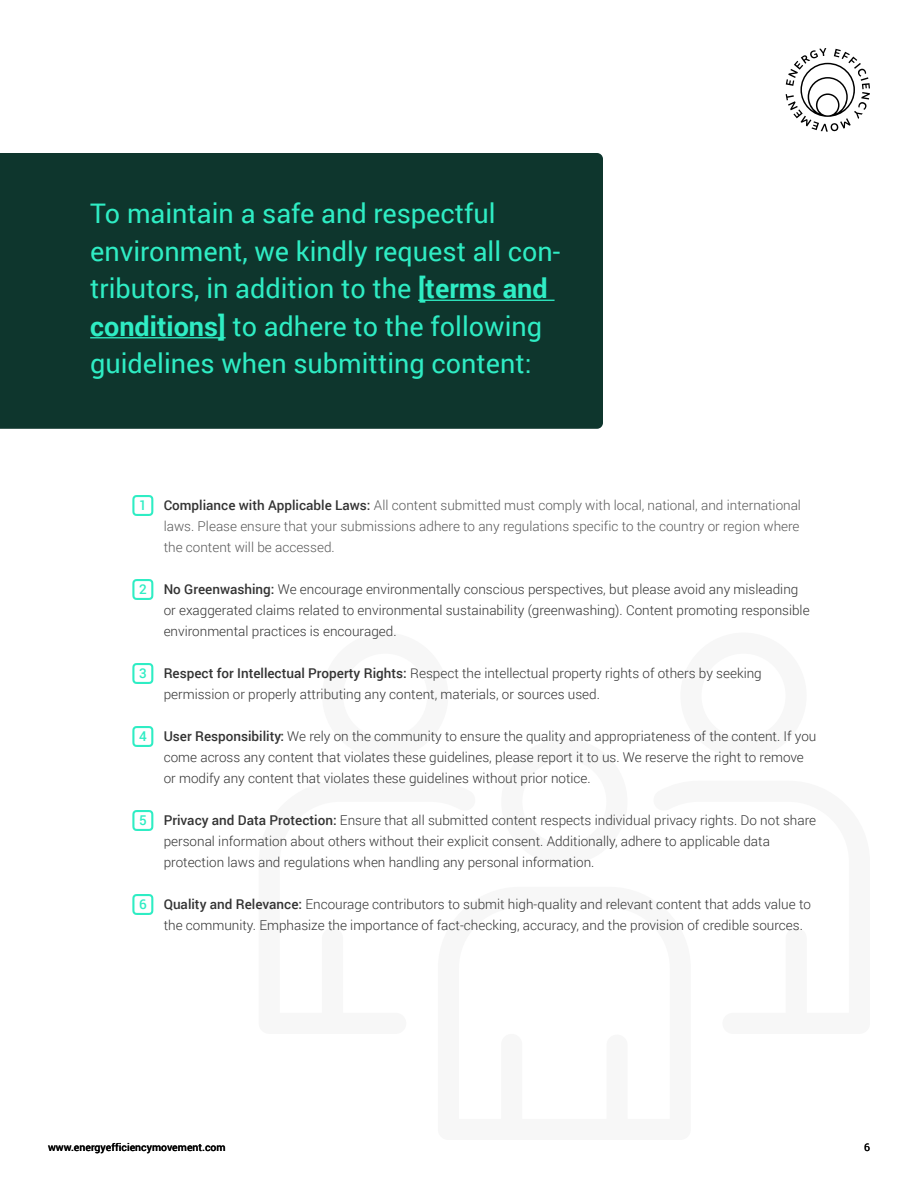
<style>
.page{position:relative;width:918px;height:1188px;background:#fff}
.page>*{position:absolute;margin:0;border:0;box-sizing:border-box;transform-origin:0 0}
.t1{font:27px/37.5px "Roboto";color:#2fedc4}
.t2{font:300 13.5px/21px "Roboto";color:#333}
.t3{font:300 13.5px/21px "Roboto";color:#595959;text-align:justify}
.t4{font:500 13.5px "Roboto";color:#2fedc4}
.t5{font:500 10.5px "Roboto";color:#000}
.t6{font:10.5px "Roboto";color:#000}
.s1{font-weight:700}
.s2{font-weight:500;color:#333}
.s3{font-weight:500}
</style>
<div class="page">
<svg style="left:786px;top:48px;width:84px;height:84px"></svg>
<div style="left:0;top:153px;width:603px;height:276px;background:#0e362d"></div>
<div style="left:786px;top:928px;width:21px;height:102px;background:#f7f7f7;border-radius:11px"></div>
<div style="left:501px;top:1034px;width:21px;height:102px;background:#f7f7f7;border-radius:11px"></div>
<div style="left:607px;top:1035px;width:21px;height:100px;background:#f7f7f7;border-radius:11px"></div>
<div style="left:322px;top:928px;width:21px;height:102px;background:#f7f7f7;border-radius:11px"></div>
<svg style="left:132px;top:495px;width:21px;height:21px"></svg>
<svg style="left:132px;top:579px;width:21px;height:21px"></svg>
<svg style="left:132px;top:663px;width:21px;height:21px"></svg>
<svg style="left:132px;top:726px;width:21px;height:21px"></svg>
<svg style="left:132px;top:810px;width:21px;height:21px"></svg>
<svg style="left:132px;top:894px;width:21px;height:21px"></svg>
<hr style="left:418px;top:300px;width:137px;height:1px;background:#2fedc4">
<hr style="left:90px;top:337px;width:136px;height:1px;background:#2fedc4">
<h1 class="t1" style="left:90px;top:194px;width:472px">To maintain a safe and respectful environment, we kindly request all con&shy;tributors, in addition to the <span class="s1">[terms and conditions]</span> to adhere to the following guidelines when submitting content:</h1>
<p class="t4" style="left:139px;top:496px;width:9px">1</p>
<p class="t4" style="left:139px;top:580px;width:9px">2</p>
<p class="t4" style="left:139px;top:664px;width:9px">3</p>
<p class="t4" style="left:139px;top:727px;width:9px">4</p>
<p class="t4" style="left:139px;top:811px;width:9px">5</p>
<p class="t4" style="left:139px;top:895px;width:9px">6</p>
<p class="t3" style="left:164px;top:494px;width:639px"><span class="s2">Compliance with Applicable Laws:</span> All content submitted must comply with local, national, and international laws. Please ensure that your submissions adhere to any regulations specific to the country or region where the content will be accessed.</p>
<p class="t2" style="left:164px;top:578px;width:647px"><span class="s3">No Greenwashing:</span> We encourage environmentally conscious perspectives, but please avoid any misleading or exaggerated claims related to environmental sustainability (greenwashing). Content promoting responsible environmental practices is encouraged.</p>
<p class="t2" style="left:164px;top:662px;width:600px"><span class="s3">Respect for Intellectual Property Rights:</span> Respect the intellectual property rights of others by seeking permission or properly attributing any content, materials, or sources used.</p>
<p class="t2" style="left:164px;top:725px;width:654px"><span class="s3">User Responsibility:</span> We rely on the community to ensure the quality and appropriateness of the content. If you come across any content that violates these guidelines, please report it to us. We reserve the right to remove or modify any content that violates these guidelines without prior notice.</p>
<p class="t2" style="left:164px;top:809px;width:654px"><span class="s3">Privacy and Data Protection:</span> Ensure that all submitted content respects individual privacy rights. Do not share personal information about others without their explicit consent. Additionally, adhere to applicable data protection laws and regulations when handling any personal information.</p>
<p class="t2" style="left:164px;top:893px;width:649px"><span class="s3">Quality and Relevance:</span> Encourage contributors to submit high-quality and relevant content that adds value to the community. Emphasize the importance of fact-checking, accuracy, and the provision of credible sources.</p>
<p class="t5" style="left:48px;top:1140px;width:179px">www.energyefficiencymovement.com</p>
<p class="t6" style="left:864px;top:1140px;width:7px">6</p>
</div>
